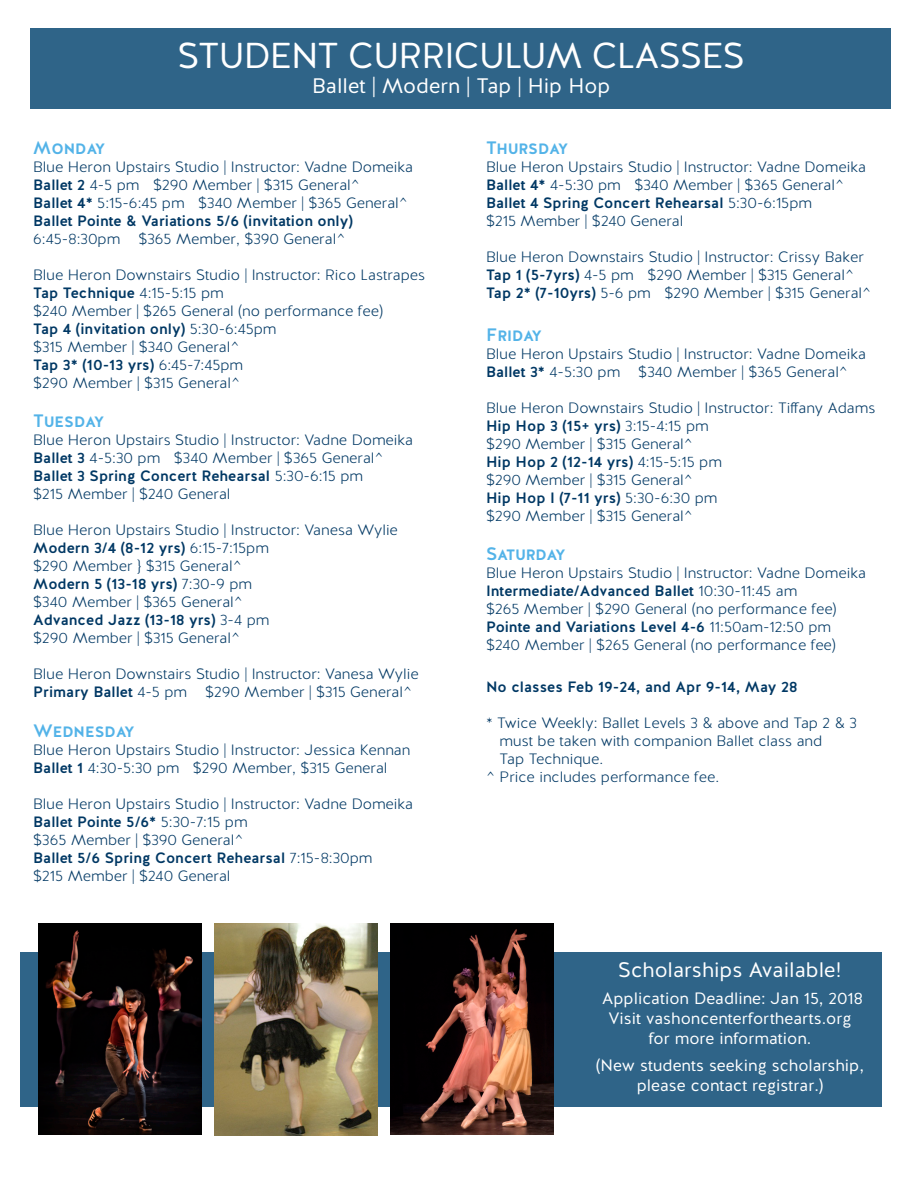
<style>
.page{position:relative;width:918px;height:1188px;background:#fff}
.page>*{position:absolute;margin:0;border:0;box-sizing:border-box;transform-origin:0 0}
.t1{font:36px "Halis R";letter-spacing:-.02em;color:#fff}
.t2{font:21px "Halis R";color:#fff}
.t3{font:18px "Halis R S Medium";color:#53b3e8}
.t4{font:16.5px/19.8px "Halis R";color:#fff;text-align:center}
.t5{font:300 15px "Halis R";color:#003864}
.t6{font:500 15px "Halis R";color:#003864}
.s1{font-weight:500}
.s2{font-weight:300}
</style>
<div class="page">
<div style="left:30px;top:28px;width:861px;height:81px;background:#2f6488"></div>
<div style="left:21px;top:953px;width:861px;height:154px;background:#2f6488"></div>
<img style="left:390px;top:923px;width:163px;height:212px">
<img style="left:39px;top:923px;width:163px;height:212px">
<img style="left:215px;top:924px;width:162px;height:211px">
<p class="t1" style="left:177px;top:32px;width:569px">STUDENT CURRICULUM CLASSES</p>
<p class="t2" style="left:312px;top:72px;width:300px">Ballet | Modern | Tap | Hip Hop</p>
<p class="t3" style="left:33px;top:136px;width:74px">Monday</p>
<p class="t5" style="left:33px;top:157px;width:381px">Blue Heron Upstairs Studio | Instructor: Vadne Domeika</p>
<p class="t5" style="left:33px;top:175px;width:328px"><span class="s1">Ballet 2</span> 4-5 pm $290 Member | $315 General^</p>
<p class="t5" style="left:33px;top:193px;width:376px"><span class="s1">Ballet 4*</span> 5:15-6:45 pm $340 Member | $365 General^</p>
<p class="t6" style="left:33px;top:211px;width:321px">Ballet Pointe &amp; Variations 5/6 (invitation only)</p>
<p class="t5" style="left:33px;top:229px;width:314px">6:45-8:30pm $365 Member, $390 General^</p>
<p class="t5" style="left:33px;top:265px;width:394px">Blue Heron Downstairs Studio | Instructor: Rico Lastrapes</p>
<p class="t6" style="left:33px;top:283px;width:192px">Tap Technique <span class="s2">4:15-5:15 pm</span></p>
<p class="t5" style="left:33px;top:301px;width:351px">$240 Member | $265 General (no performance fee)</p>
<p class="t6" style="left:33px;top:319px;width:245px">Tap 4 (invitation only) <span class="s2">5:30-6:45pm</span></p>
<p class="t5" style="left:33px;top:337px;width:208px">$315 Member | $340 General^</p>
<p class="t6" style="left:33px;top:355px;width:211px">Tap 3* (10-13 yrs) <span class="s2">6:45-7:45pm</span></p>
<p class="t5" style="left:33px;top:373px;width:208px">$290 Member | $315 General^</p>
<p class="t3" style="left:33px;top:409px;width:72px">Tuesday</p>
<p class="t5" style="left:33px;top:431px;width:381px">Blue Heron Upstairs Studio | Instructor: Vadne Domeika</p>
<p class="t5" style="left:33px;top:449px;width:352px"><span class="s1">Ballet 3</span> 4-5:30 pm $340 Member | $365 General^</p>
<p class="t6" style="left:33px;top:466px;width:331px">Ballet 3 Spring Concert Rehearsal <span class="s2">5:30-6:15 pm</span></p>
<p class="t5" style="left:33px;top:485px;width:199px">$215 Member | $240 General</p>
<p class="t5" style="left:33px;top:521px;width:366px">Blue Heron Upstairs Studio | Instructor: Vanesa Wylie</p>
<p class="t6" style="left:33px;top:538px;width:237px">Modern 3/4 (8-12 yrs) <span class="s2">6:15-7:15pm</span></p>
<p class="t5" style="left:33px;top:557px;width:210px">$290 Member } $315 General^</p>
<p class="t6" style="left:33px;top:574px;width:220px">Modern 5 (13-18 yrs) <span class="s2">7:30-9 pm</span></p>
<p class="t5" style="left:33px;top:593px;width:211px">$340 Member | $365 General^</p>
<p class="t6" style="left:33px;top:610px;width:238px">Advanced Jazz (13-18 yrs) <span class="s2">3-4 pm</span></p>
<p class="t5" style="left:33px;top:629px;width:208px">$290 Member | $315 General^</p>
<p class="t5" style="left:33px;top:665px;width:387px">Blue Heron Downstairs Studio | Instructor: Vanesa Wylie</p>
<p class="t5" style="left:33px;top:683px;width:380px"><span class="s1">Primary Ballet</span> 4-5 pm $290 Member | $315 General^</p>
<p class="t3" style="left:33px;top:719px;width:103px">Wednesday</p>
<p class="t5" style="left:33px;top:740px;width:379px">Blue Heron Upstairs Studio | Instructor: Jessica Kennan</p>
<p class="t5" style="left:33px;top:758px;width:356px"><span class="s1">Ballet 1</span> 4:30-5:30 pm $290 Member, $315 General</p>
<p class="t5" style="left:33px;top:794px;width:381px">Blue Heron Upstairs Studio | Instructor: Vadne Domeika</p>
<p class="t6" style="left:33px;top:812px;width:216px">Ballet Pointe 5/6* <span class="s2">5:30-7:15 pm</span></p>
<p class="t5" style="left:33px;top:830px;width:212px">$365 Member | $390 General^</p>
<p class="t6" style="left:33px;top:848px;width:341px">Ballet 5/6 Spring Concert Rehearsal <span class="s2">7:15-8:30pm</span></p>
<p class="t5" style="left:33px;top:866px;width:199px">$215 Member | $240 General</p>
<p class="t3" style="left:486px;top:136px;width:84px">Thursday</p>
<p class="t5" style="left:486px;top:157px;width:381px">Blue Heron Upstairs Studio | Instructor: Vadne Domeika</p>
<p class="t5" style="left:486px;top:175px;width:360px"><span class="s1">Ballet 4*</span> 4-5:30 pm $340 Member | $365 General^</p>
<p class="t6" style="left:486px;top:193px;width:328px">Ballet 4 Spring Concert Rehearsal <span class="s2">5:30-6:15pm</span></p>
<p class="t5" style="left:486px;top:211px;width:199px">$215 Member | $240 General</p>
<p class="t5" style="left:486px;top:247px;width:379px">Blue Heron Downstairs Studio | Instructor: Crissy Baker</p>
<p class="t5" style="left:486px;top:265px;width:370px"><span class="s1">Tap 1 (5-7yrs)</span> 4-5 pm $290 Member | $315 General^</p>
<p class="t5" style="left:486px;top:283px;width:387px"><span class="s1">Tap 2* (7-10yrs)</span> 5-6 pm $290 Member | $315 General^</p>
<p class="t3" style="left:486px;top:323px;width:57px">Friday</p>
<p class="t5" style="left:486px;top:344px;width:381px">Blue Heron Upstairs Studio | Instructor: Vadne Domeika</p>
<p class="t5" style="left:486px;top:362px;width:363px"><span class="s1">Ballet 3*</span> 4-5:30 pm $340 Member | $365 General^</p>
<p class="t5" style="left:486px;top:398px;width:391px">Blue Heron Downstairs Studio | Instructor: Tiffany Adams</p>
<p class="t6" style="left:486px;top:416px;width:224px">Hip Hop 3 (15+ yrs) <span class="s2">3:15-4:15 pm</span></p>
<p class="t5" style="left:486px;top:434px;width:208px">$290 Member | $315 General^</p>
<p class="t6" style="left:486px;top:452px;width:237px">Hip Hop 2 (12-14 yrs) <span class="s2">4:15-5:15 pm</span></p>
<p class="t5" style="left:486px;top:470px;width:208px">$290 Member | $315 General^</p>
<p class="t6" style="left:486px;top:488px;width:233px">Hip Hop I (7-11 yrs) <span class="s2">5:30-6:30 pm</span></p>
<p class="t5" style="left:486px;top:506px;width:208px">$290 Member | $315 General^</p>
<p class="t3" style="left:486px;top:543px;width:81px">Saturday</p>
<p class="t5" style="left:486px;top:564px;width:381px">Blue Heron Upstairs Studio | Instructor: Vadne Domeika</p>
<p class="t6" style="left:486px;top:582px;width:313px">Intermediate/Advanced Ballet <span class="s2">10:30-11:45 am</span></p>
<p class="t5" style="left:486px;top:600px;width:352px">$265 Member | $290 General (no performance fee)</p>
<p class="t6" style="left:486px;top:618px;width:347px">Pointe and Variations Level 4-6 <span class="s2">11:50am-12:50 pm</span></p>
<p class="t5" style="left:486px;top:636px;width:351px">$240 Member | $265 General (no performance fee)</p>
<p class="t6" style="left:486px;top:678px;width:313px">No classes Feb 19-24, and Apr 9-14, May 28</p>
<p class="t5" style="left:486px;top:714px;width:372px">* Twice Weekly: Ballet Levels 3 &amp; above and Tap 2 &amp; 3</p>
<p class="t5" style="left:500px;top:732px;width:324px">must be taken with companion Ballet class and</p>
<p class="t5" style="left:500px;top:750px;width:105px">Tap Technique.</p>
<p class="t5" style="left:486px;top:768px;width:235px">^ Price includes performance fee.</p>
<p class="t2" style="left:618px;top:956px;width:225px">Scholarships Available!</p>
<p class="t4" style="left:602px;top:989px;width:262px">Application Deadline: Jan 15, 2018</p>
<p class="t4" style="left:609px;top:1009px;width:245px">Visit vashoncenterforthearts.org</p>
<p class="t4" style="left:649px;top:1028px;width:164px">for more information.</p>
<p class="t4" style="left:596px;top:1055px;width:270px">(New students seeking scholarship, please contact registrar.)</p>
</div>
